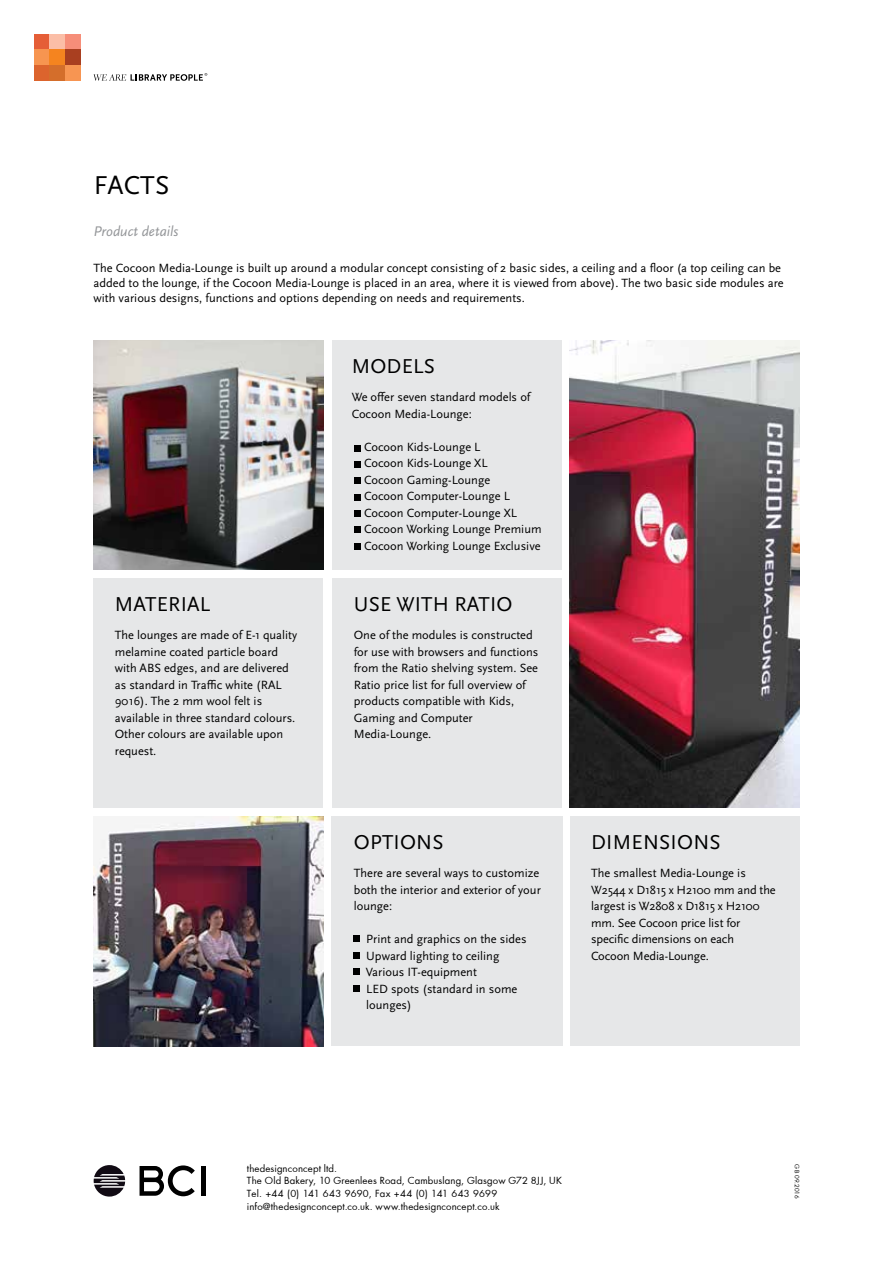
<style>
.page{position:relative;width:893px;height:1263px;background:#fff}
.page>*{position:absolute;margin:0;border:0;box-sizing:border-box;transform-origin:0 0}
.t1{font:27px "Scala Sans OT";letter-spacing:.01em;color:#000}
.t2{font:21px "Scala Sans OT";letter-spacing:.01em;color:#000}
.t3{font:italic 14.55px "Scala Sans OT";color:#939598}
.t4{font:12.45px/16.5px "Scala Sans OT";color:#000}
.t5{font:9.6px/12.8px "Futura";letter-spacing:.015em;color:#000}
.t6{font:6px "Futura";letter-spacing:.015em;color:#000}
</style>
<div class="page">
<svg style="left:94px;top:73px;width:113px;height:8px"></svg>
<div style="left:34px;top:34px;width:16px;height:16px;background:#e55e37"></div>
<div style="left:34px;top:50px;width:16px;height:15px;background:#f79550"></div>
<div style="left:34px;top:65px;width:16px;height:16px;background:#dc642d"></div>
<div style="left:50px;top:34px;width:15px;height:16px;background:#fbbea7"></div>
<div style="left:50px;top:50px;width:15px;height:15px;background:#f5841f"></div>
<div style="left:50px;top:65px;width:15px;height:16px;background:#d46e2b"></div>
<div style="left:65px;top:34px;width:16px;height:16px;background:#f68e79"></div>
<div style="left:65px;top:50px;width:16px;height:15px;background:#a93f20"></div>
<div style="left:65px;top:65px;width:16px;height:16px;background:#f79552"></div>
<img style="left:94px;top:816px;width:229px;height:230px">
<div style="left:570px;top:816px;width:229px;height:230px;background:#e6e7e8"></div>
<div style="left:333px;top:578px;width:229px;height:230px;background:#e6e7e8"></div>
<div style="left:332px;top:816px;width:231px;height:230px;background:#e6e7e8"></div>
<img style="left:570px;top:340px;width:229px;height:468px">
<img style="left:94px;top:340px;width:229px;height:230px">
<div style="left:94px;top:578px;width:229px;height:230px;background:#e6e7e8"></div>
<div style="left:333px;top:340px;width:229px;height:230px;background:#e6e7e8"></div>
<div style="left:354px;top:543px;width:7px;height:6px;background:#000"></div>
<div style="left:354px;top:527px;width:7px;height:6px;background:#000"></div>
<div style="left:354px;top:510px;width:7px;height:7px;background:#000"></div>
<div style="left:354px;top:494px;width:7px;height:6px;background:#000"></div>
<div style="left:354px;top:477px;width:7px;height:7px;background:#000"></div>
<div style="left:354px;top:461px;width:7px;height:7px;background:#000"></div>
<div style="left:354px;top:445px;width:7px;height:6px;background:#000"></div>
<div style="left:353px;top:985px;width:6px;height:7px;background:#000"></div>
<svg style="left:353px;top:969px;width:6px;height:6px"></svg>
<div style="left:353px;top:952px;width:6px;height:7px;background:#000"></div>
<svg style="left:353px;top:936px;width:6px;height:6px"></svg>
<div style="left:201px;top:1166px;width:5px;height:30px;background:#000"></div>
<svg style="left:140px;top:1165px;width:55px;height:31px"></svg>
<svg style="left:94px;top:1165px;width:31px;height:31px"></svg>
<h1 class="t1" style="left:94px;top:171px;width:77px">FACTS</h1>
<p class="t3" style="left:94px;top:224px;width:86px">Product details</p>
<p class="t4" style="left:94px;top:261px;width:692px;line-height:15px">The Cocoon Media-Lounge is built up around a modular concept consisting of 2 basic sides, a ceiling and a floor (a top ceiling can be added to the lounge, if the Cocoon Media-Lounge is placed in an area, where it is viewed from above). The two basic side modules are with various designs, functions and options depending on needs and requirements.</p>
<h2 class="t2" style="left:115px;top:593px;width:97px">MATERIAL</h2>
<p class="t4" style="left:115px;top:627px;width:184px">The lounges are made of E-1 quality melamine coated particle board with ABS edges, and are delivered as standard in Traffic white (RAL<br>9016). The 2 mm wool felt is available in three standard colours.<br>Other colours are available upon request.</p>
<h2 class="t2" style="left:352px;top:354px;width:85px">MODELS</h2>
<p class="t4" style="left:352px;top:389px;width:180px">We offer seven standard models of<br>Cocoon Media-Lounge:</p>
<p class="t4" style="left:364px;top:439px;width:179px">Cocoon Kids-Lounge L<br>Cocoon Kids-Lounge XL<br>Cocoon Gaming-Lounge<br>Cocoon Computer-Lounge L<br>Cocoon Computer-Lounge XL<br>Cocoon Working Lounge Premium<br>Cocoon Working Lounge Exclusive</p>
<h2 class="t2" style="left:354px;top:593px;width:160px">USE WITH RATIO</h2>
<p class="t4" style="left:354px;top:627px;width:186px">One of the modules is constructed for use with browsers and functions from the Ratio shelving system. See<br>Ratio price list for full overview of products compatible with Kids,<br>Gaming and Computer<br>Media-Lounge.</p>
<h2 class="t2" style="left:354px;top:831px;width:91px">OPTIONS</h2>
<p class="t4" style="left:354px;top:865px;width:189px">There are several ways to customize both the interior and exterior of your lounge:</p>
<p class="t4" style="left:366px;top:931px;width:162px">Print and graphics on the sides<br>Upward lighting to ceiling<br>Various IT-equipment<br>LED spots (standard in some lounges)</p>
<h2 class="t2" style="left:591px;top:831px;width:131px">DIMENSIONS</h2>
<p class="t4" style="left:591px;top:865px;width:186px">The smallest Media-Lounge is<br>W2544 x D1815 x H2100 mm and the largest is W2808 x D1815 x H2100 mm. See Cocoon price list for specific dimensions on each<br>Cocoon Media-Lounge.</p>
<p class="t5" style="left:247px;top:1162px;width:316px">thedesignconcept ltd.<br>The Old Bakery, 10 Greenlees Road, Cambuslang, Glasgow G72 8JJ, UK Tel. +44 (0) 141 643 9690, Fax +44 (0) 141 643 9699 info@thedesignconcept.co.uk. www.thedesignconcept.co.uk</p>
<p class="t6" style="left:801px;top:1164px;width:36px;rotate:90deg">GB 09.2016</p>
</div>
